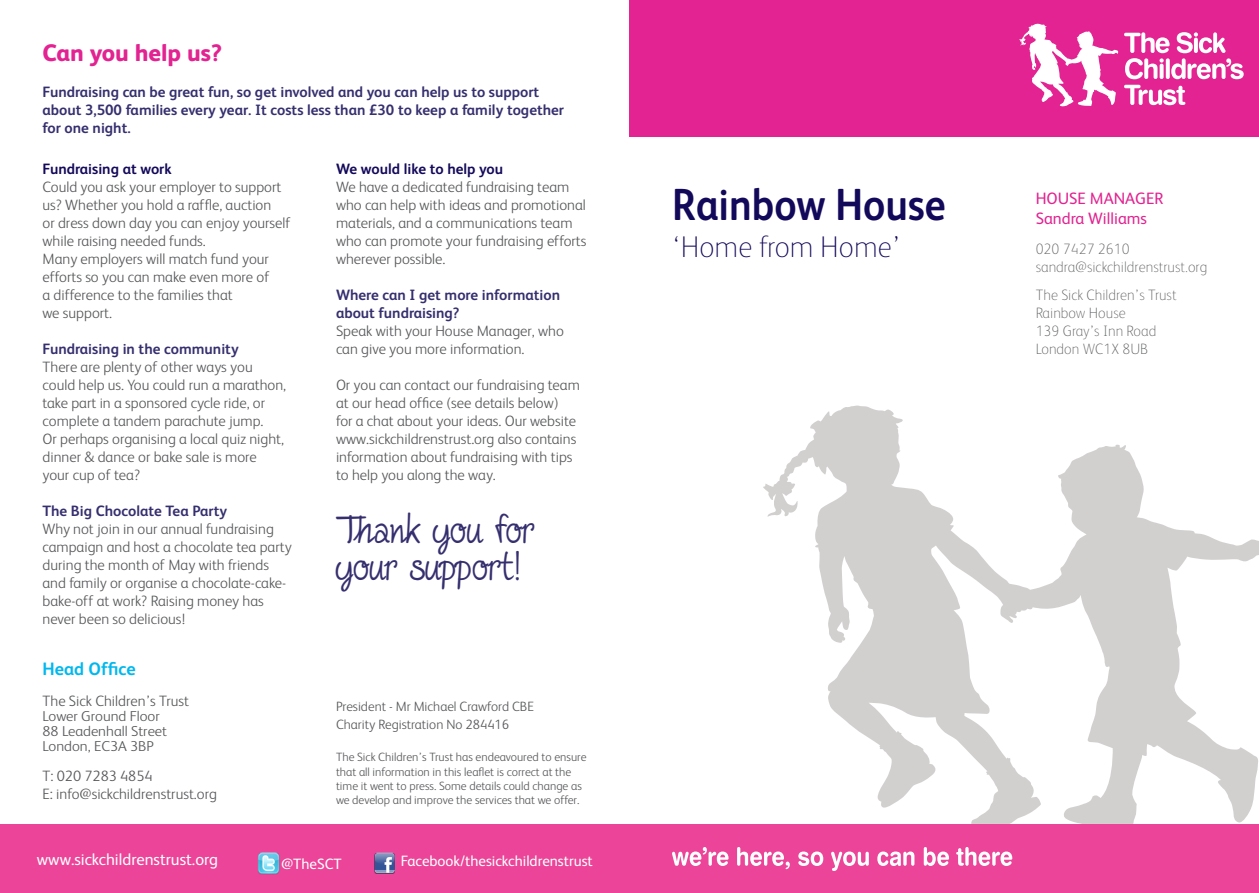
<style>
.page{position:relative;width:1259px;height:893px;background:#fff}
.page>*{position:absolute;margin:0;border:0;box-sizing:border-box;transform-origin:0 0}
.t1{font:45px "Fineliner Script";letter-spacing:.015em;color:#352f6f}
.t2{font:700 45px "FS Albert";color:#13095a;scale:.9 1}
.t3{font:100 30px "FS Albert";color:#13095a}
.t4{font:800 23.85px "FS Albert";color:#e22391}
.t5{font:700 18px "FS Albert";color:#00b8ee}
.t6{font:16.5px "FS Albert";color:#e22391}
.t7{font:16.5px "FS Albert";color:#fff}
.t8{font:300 15px/18px "FS Albert";color:#57585a}
.t9{font:700 15px/18px "FS Albert";color:#352f6f}
.t10{font:100 15px "FS Albert";color:#57585a}
.t11{font:700 15px "FS Albert";color:#13095a}
.t12{font:15px "FS Albert";color:#fff}
.t13{font:300 14.4px "FS Albert";color:#57585a;scale:1.04 1}
.t14{font:300 13.5px "FS Albert";color:#57585a}
.t15{font:300 12px/14.4px "FS Albert";color:#57585a}
</style>
<div class="page">
<svg style="left:762px;top:405px;width:497px;height:420px"></svg>
<div style="left:0;top:825px;width:1259px;height:68px;background:#eb4498"></div>
<div style="left:629px;top:0;width:630px;height:136px;background:#e22391"></div>
<svg style="left:672px;top:847px;width:56px;height:19px"></svg>
<svg style="left:737px;top:847px;width:53px;height:22px"></svg>
<svg style="left:798px;top:851px;width:25px;height:15px"></svg>
<svg style="left:831px;top:851px;width:38px;height:20px"></svg>
<svg style="left:877px;top:851px;width:37px;height:15px"></svg>
<svg style="left:923px;top:847px;width:26px;height:19px"></svg>
<svg style="left:956px;top:847px;width:56px;height:19px"></svg>
<svg style="left:1019px;top:24px;width:99px;height:82px"></svg>
<svg style="left:1124px;top:32px;width:119px;height:47px"></svg>
<svg style="left:1124px;top:85px;width:61px;height:20px"></svg>
<img style="left:374px;top:852px;width:21px;height:22px">
<img style="left:257px;top:852px;width:22px;height:22px">
<p class="t4" style="left:43px;top:35px;width:181px">Can you help us?</p>
<p class="t9" style="left:43px;top:82px;width:498px">Fundraising can be great fun, so get involved and you can help us to support</p>
<p class="t9" style="left:43px;top:100px;width:523px">about 3,500 families every year. It costs less than £30 to keep a family together</p>
<p class="t9" style="left:43px;top:118px;width:90px">for one night.</p>
<p class="t11" style="left:43px;top:159px;width:131px">Fundraising at work</p>
<p class="t8" style="left:43px;top:177px;width:240px">Could you ask your employer to support us? Whether you hold a raffle, auction</p>
<p class="t8" style="left:43px;top:213px;width:250px">or dress down day you can enjoy yourself while raising needed funds.</p>
<p class="t8" style="left:43px;top:249px;width:228px">Many employers will match fund your efforts so you can make even more of</p>
<p class="t8" style="left:43px;top:285px;width:192px">a difference to the families that</p>
<p class="t8" style="left:43px;top:303px;width:71px">we support.</p>
<p class="t9" style="left:43px;top:339px;width:198px">Fundraising in the community</p>
<p class="t8" style="left:43px;top:357px;width:245px">There are plenty of other ways you could help us. You could run a marathon, take part in a sponsored cycle ride, or complete a tandem parachute jump.</p>
<p class="t8" style="left:43px;top:429px;width:243px">Or perhaps organising a local quiz night, dinner &amp; dance or bake sale is more</p>
<p class="t8" style="left:43px;top:465px;width:99px">your cup of tea?</p>
<p class="t9" style="left:43px;top:501px;width:186px">The Big Chocolate Tea Party</p>
<p class="t8" style="left:43px;top:519px;width:251px">Why not join in our annual fundraising campaign and host a chocolate tea party during the month of May with friends and family or organise a chocolate-cake&shy;bake-off at work? Raising money has never been so delicious!</p>
<p class="t5" style="left:43px;top:657px;width:95px">Head Office</p>
<p class="t8" style="left:43px;top:691px;width:148px">The Sick Children’s Trust</p>
<p class="t13" style="left:43px;top:707px;width:114px">Lower Ground Floor</p>
<p class="t13" style="left:43px;top:722px;width:121px">88 Leadenhall Street</p>
<p class="t13" style="left:43px;top:737px;width:109px">London, EC3A 3BP</p>
<p class="t8" style="left:43px;top:766px;width:112px">T: 020 7283 4854</p>
<p class="t8" style="left:43px;top:784px;width:176px">E: info@sickchildrenstrust.org</p>
<p class="t11" style="left:336px;top:159px;width:169px">We would like to help you</p>
<p class="t8" style="left:336px;top:177px;width:252px">We have a dedicated fundraising team who can help with ideas and promotional materials, and a communications team who can promote your fundraising efforts wherever possible.</p>
<p class="t9" style="left:336px;top:285px;width:225px">Where can I get more information about fundraising?</p>
<p class="t8" style="left:336px;top:321px;width:229px">Speak with your House Manager, who can give you more information.</p>
<p class="t8" style="left:336px;top:375px;width:245px">Or you can contact our fundraising team at our head office (see details below)</p>
<p class="t8" style="left:336px;top:411px;width:242px">for a chat about your ideas. Our website</p>
<p class="t8" style="left:336px;top:429px;width:242px">www.sickchildrenstrust.org also contains information about fundraising with tips to help you along the way.</p>
<p class="t1" style="left:336px;top:505px;width:199px">Thank you for</p>
<p class="t1" style="left:336px;top:543px;width:187px">your support!</p>
<p class="t14" style="left:336px;top:697px;width:199px">President - Mr Michael Crawford CBE</p>
<p class="t14" style="left:336px;top:715px;width:175px">Charity Registration No 284416</p>
<p class="t15" style="left:336px;top:749px;width:252px">The Sick Children’s Trust has endeavoured to ensure that all information in this leaflet is correct at the time it went to press. Some details could change as we develop and improve the services that we offer.</p>
<p class="t7" style="left:37px;top:848px;width:183px">www.sickchildrenstrust.org</p>
<p class="t12" style="left:281px;top:853px;width:62px">@TheSCT</p>
<p class="t12" style="left:401px;top:851px;width:193px">Facebook/thesickchildrenstrust</p>
<p class="t2" style="left:672px;top:174px;width:305px">Rainbow House</p>
<p class="t3" style="left:672px;top:227px;width:230px">‘Home from Home’</p>
<p class="t6" style="left:1035px;top:187px;width:129px">HOUSE MANAGER</p>
<p class="t6" style="left:1035px;top:207px;width:113px">Sandra Williams</p>
<p class="t10" style="left:1035px;top:239px;width:96px">020 7427 2610</p>
<p class="t10" style="left:1035px;top:257px;width:173px">sandra@sickchildrenstrust.org</p>
<p class="t10" style="left:1035px;top:285px;width:143px">The Sick Children’s Trust</p>
<p class="t10" style="left:1035px;top:303px;width:92px">Rainbow House</p>
<p class="t10" style="left:1035px;top:321px;width:122px">139 Gray’s Inn Road</p>
<p class="t10" style="left:1035px;top:339px;width:114px">London WC1X 8UB</p>
</div>
